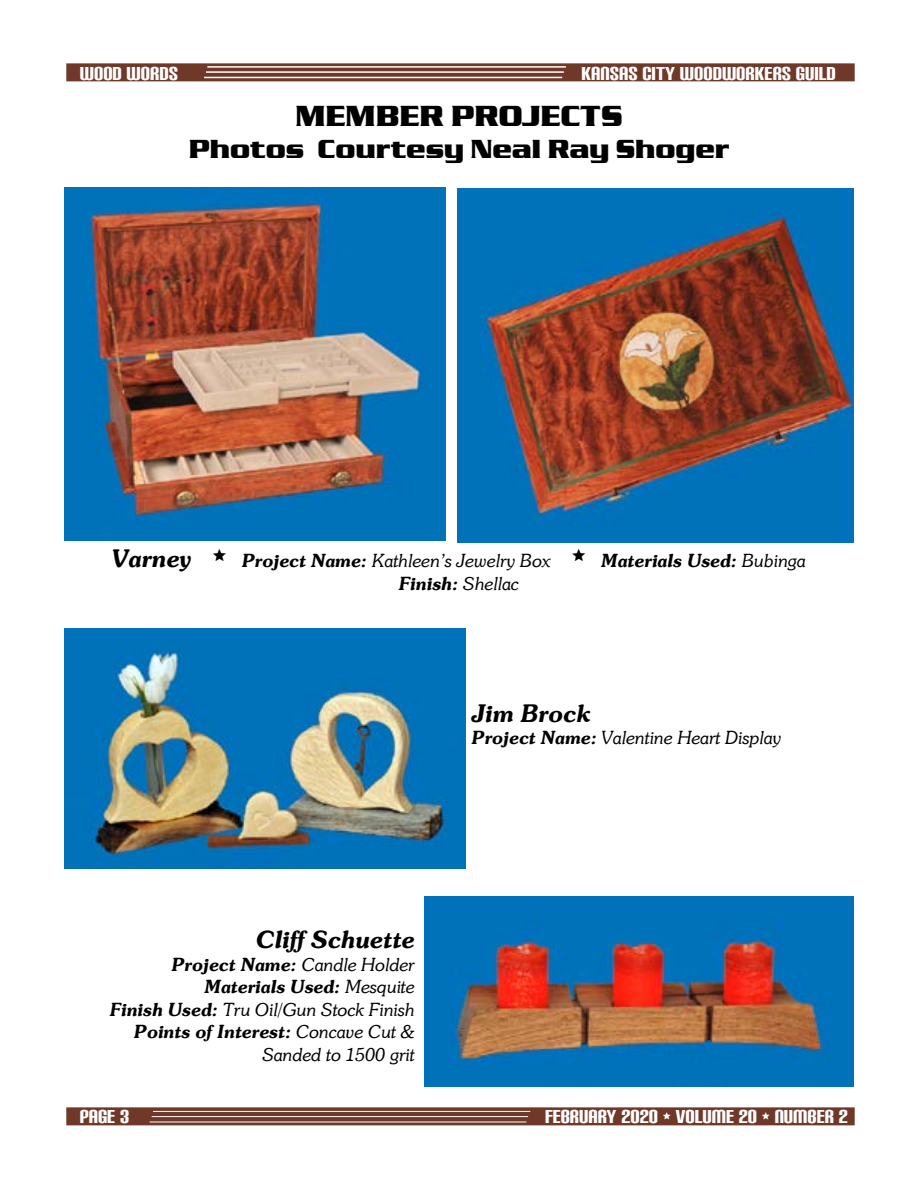
<style>
.page{position:relative;width:918px;height:1188px;background:#fff}
.page>*{position:absolute;margin:0;border:0;box-sizing:border-box;transform-origin:0 0}
.t1{font:700 30px "Serpentine D";color:#000}
.t2{font:700 27px "Serpentine D";color:#000}
.t3{font:24px "Souvienne Bold Italic SWFTE";color:#000}
.t4{font:22.5px "Carbon Block";color:#fff}
.t5{font:18px "Souvienne Italic SWFTE";color:#000}
.t6{font:18px/22.5px "Souvienne Bold Italic SWFTE";color:#000;text-align:right}
.s1{font-family:"Souvienne Bold Italic SWFTE";font-size:24px}
.s2{font-family:"Carbon Block";font-size:37.5px}
.s3{font-family:"Souvienne Bold Italic SWFTE"}
.s4{font-family:"Souvienne Italic SWFTE"}
</style>
<div class="page">
<div style="left:66px;top:63px;width:789px;height:18px;background:#6f3828"></div>
<hr style="left:207px;top:66px;width:359px;height:2px;background:#fff">
<hr style="left:204px;top:77px;width:358px;height:1px;background:#fff">
<hr style="left:206px;top:71px;width:358px;height:2px;background:#fff">
<div style="left:66px;top:1107px;width:789px;height:18px;background:#6f3828"></div>
<hr style="left:153px;top:1111px;width:377px;height:1px;background:#fff">
<hr style="left:150px;top:1122px;width:376px;height:1px;background:#fff">
<hr style="left:152px;top:1116px;width:376px;height:1px;background:#fff">
<img style="left:457px;top:189px;width:396px;height:354px">
<img style="left:65px;top:187px;width:381px;height:354px">
<img style="left:65px;top:628px;width:400px;height:240px">
<img style="left:424px;top:897px;width:429px;height:189px">
<p class="t4" style="left:80px;top:59px;width:100px">WOOD WORDS</p>
<p class="t4" style="left:581px;top:59px;width:256px">KANSAS CITY WOODWORKERS GUILD</p>
<h1 class="t1" style="left:296px;top:106px;width:328px">MEMBER PROJECTS</h1>
<h2 class="t2" style="left:189px;top:140px;width:542px">Photos Courtesy Neal Ray Shoger</h2>
<p class="t5" style="left:112px;top:553px;width:695px"><span class="s1">Varney</span> <span class="s2">•</span> <span class="s3">Project Name:</span> Kathleen’s Jewelry Box <span class="s2">•</span> <span class="s3">Materials Used:</span> Bubinga</p>
<p class="t6" style="left:399px;top:573px;width:121px">Finish: <span class="s4">Shellac</span></p>
<h3 class="t3" style="left:472px;top:703px;width:120px">Jim Brock</h3>
<p class="t5" style="left:472px;top:730px;width:311px"><span class="s3">Project Name:</span> Valentine Heart Display</p>
<h3 class="t3" style="left:256px;top:930px;width:160px">Cliff Schuette</h3>
<p class="t6" style="left:172px;top:954px;width:244px">Project Name: <span class="s4">Candle Holder<br></span>Materials Used: <span class="s4">Mesquite</span></p>
<p class="t5" style="left:110px;top:1002px;width:306px"><span class="s3">Finish Used:</span> Tru Oil/Gun Stock Finish</p>
<p class="t6" style="left:134px;top:1022px;width:282px">Points of Interest: <span class="s4">Concave Cut &amp;</span></p>
<p class="t5" style="left:262px;top:1047px;width:154px">Sanded to 1500 grit</p>
<p class="t4" style="left:80px;top:1102px;width:51px">PAGE 3</p>
<p class="t4" style="left:545px;top:1102px;width:304px">FEBRUARY 2020 • VOLUME 20 • NUMBER 2</p>
</div>
